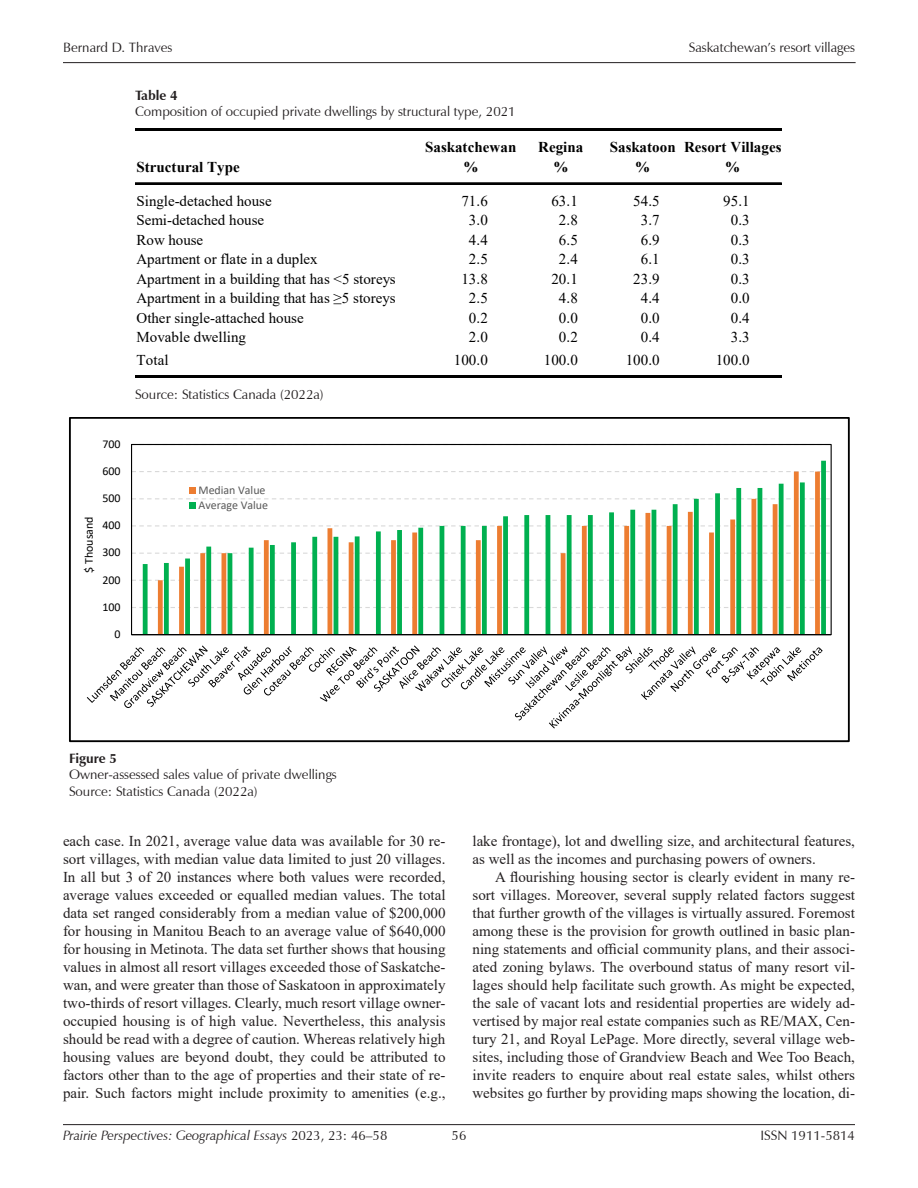
<style>
.page{position:relative;width:918px;height:1188px;background:#fff}
.page>*{position:absolute;margin:0;border:0;box-sizing:border-box;transform-origin:0 0}
.Body_Text{font:15px/18px "Times New Roman";color:#231f20;text-align:justify}
.t1{font:15px "Times New Roman";color:#000}
.t2{font:700 15px "Times New Roman";color:#000}
.t3{font:13.5px/16.2px "Zapf Humanist 601 BT";color:#231f20}
.t4{font:italic 13.5px "Zapf Humanist 601 BT";color:#231f20}
.t5{font:12px "Calibri";color:#000}
.t6{font:12px/14.5px "Calibri";letter-spacing:-.005em;color:#595959}
.s1{font-weight:700}
.s2{font-style:normal}
</style>
<div class="page">
<hr style="left:63px;top:62px;width:793px;height:1px;background:#231f20">
<hr style="left:63px;top:1124px;width:792px;height:1px;background:#231f20">
<hr style="left:135px;top:128px;width:646px;height:3px;background:#000">
<hr style="left:135px;top:183px;width:646px;height:1px;background:#000">
<hr style="left:135px;top:375px;width:646px;height:3px;background:#000">
<svg style="left:143px;top:461px;width:683px;height:173px"></svg>
<hr style="left:132px;top:634px;width:699px;height:1px;background:#000">
<svg style="left:87px;top:646px;width:736px;height:82px"></svg>
<div style="left:189px;top:487px;width:7px;height:7px;background:#ed7d31"></div>
<div style="left:189px;top:502px;width:7px;height:6px;background:#00b050"></div>
<div style="left:69px;top:418px;width:781px;height:324px;border:2px solid #000"></div>
<p class="t3" style="left:63px;top:39px;width:111px">Bernard D. Thraves</p>
<p class="t3" style="left:135px;top:88px;width:382px"><span class="s1">Table 4<br></span>Composition of occupied private dwellings by structural type, 2021</p>
<p class="t3" style="left:689px;top:39px;width:168px">Saskatchewan’s resort villages</p>
<p class="t2" style="left:425px;top:136px;width:93px">Saskatchewan</p>
<p class="t2" style="left:538px;top:136px;width:47px">Regina</p>
<p class="t2" style="left:610px;top:136px;width:173px">Saskatoon Resort Villages</p>
<p class="t2" style="left:137px;top:156px;width:105px">Structural Type</p>
<p class="t2" style="left:463px;top:156px;width:17px">%</p>
<p class="t2" style="left:553px;top:156px;width:17px">%</p>
<p class="t2" style="left:635px;top:156px;width:17px">%</p>
<p class="t2" style="left:725px;top:156px;width:17px">%</p>
<p class="t1" style="left:137px;top:190px;width:137px">Single-detached house</p>
<p class="t1" style="left:461px;top:190px;width:28px">71.6</p>
<p class="t1" style="left:551px;top:190px;width:28px">63.1</p>
<p class="t1" style="left:633px;top:190px;width:28px">54.5</p>
<p class="t1" style="left:723px;top:190px;width:28px">95.1</p>
<p class="t1" style="left:137px;top:210px;width:129px">Semi-detached house</p>
<p class="t1" style="left:469px;top:210px;width:20px">3.0</p>
<p class="t1" style="left:559px;top:210px;width:20px">2.8</p>
<p class="t1" style="left:641px;top:210px;width:20px">3.7</p>
<p class="t1" style="left:731px;top:210px;width:20px">0.3</p>
<p class="t1" style="left:137px;top:229px;width:68px">Row house</p>
<p class="t1" style="left:469px;top:229px;width:20px">4.4</p>
<p class="t1" style="left:559px;top:229px;width:20px">6.5</p>
<p class="t1" style="left:641px;top:229px;width:20px">6.9</p>
<p class="t1" style="left:731px;top:229px;width:20px">0.3</p>
<p class="t1" style="left:137px;top:249px;width:183px">Apartment or flate in a duplex</p>
<p class="t1" style="left:469px;top:249px;width:20px">2.5</p>
<p class="t1" style="left:559px;top:249px;width:20px">2.4</p>
<p class="t1" style="left:641px;top:249px;width:20px">6.1</p>
<p class="t1" style="left:731px;top:249px;width:20px">0.3</p>
<p class="t1" style="left:137px;top:268px;width:261px">Apartment in a building that has ˂5 storeys</p>
<p class="t1" style="left:461px;top:268px;width:28px">13.8</p>
<p class="t1" style="left:551px;top:268px;width:28px">20.1</p>
<p class="t1" style="left:633px;top:268px;width:28px">23.9</p>
<p class="t1" style="left:731px;top:268px;width:20px">0.3</p>
<p class="t1" style="left:137px;top:288px;width:261px">Apartment in a building that has ≥5 storeys</p>
<p class="t1" style="left:469px;top:288px;width:20px">2.5</p>
<p class="t1" style="left:559px;top:288px;width:20px">4.8</p>
<p class="t1" style="left:641px;top:288px;width:20px">4.4</p>
<p class="t1" style="left:731px;top:288px;width:20px">0.0</p>
<p class="t1" style="left:137px;top:307px;width:169px">Other single-attached house</p>
<p class="t1" style="left:469px;top:307px;width:20px">0.2</p>
<p class="t1" style="left:559px;top:307px;width:20px">0.0</p>
<p class="t1" style="left:641px;top:307px;width:20px">0.0</p>
<p class="t1" style="left:731px;top:307px;width:20px">0.4</p>
<p class="t1" style="left:137px;top:327px;width:111px">Movable dwelling</p>
<p class="t1" style="left:469px;top:327px;width:20px">2.0</p>
<p class="t1" style="left:559px;top:327px;width:20px">0.2</p>
<p class="t1" style="left:641px;top:327px;width:20px">0.4</p>
<p class="t1" style="left:731px;top:327px;width:20px">3.3</p>
<p class="t1" style="left:137px;top:349px;width:34px">Total</p>
<p class="t1" style="left:454px;top:349px;width:36px">100.0</p>
<p class="t1" style="left:544px;top:349px;width:36px">100.0</p>
<p class="t1" style="left:626px;top:349px;width:36px">100.0</p>
<p class="t1" style="left:716px;top:349px;width:36px">100.0</p>
<p class="t3" style="left:135px;top:386px;width:190px">Source: Statistics Canada (2022a)</p>
<p class="t5" style="left:81px;top:573px;width:58px;rotate:-90deg">$ Thousand</p>
<p class="t5" style="left:102px;top:436px;width:20px">700</p>
<p class="t5" style="left:102px;top:463px;width:20px">600</p>
<p class="t5" style="left:102px;top:490px;width:20px">500</p>
<p class="t5" style="left:102px;top:517px;width:20px">400</p>
<p class="t5" style="left:102px;top:544px;width:20px">300</p>
<p class="t5" style="left:102px;top:571px;width:20px">200</p>
<p class="t5" style="left:102px;top:598px;width:20px">100</p>
<p class="t5" style="left:115px;top:626px;width:8px">0</p>
<p class="t6" style="left:199px;top:482px;width:71px">Median Value<br>Average Value</p>
<p class="t3" style="left:69px;top:751px;width:269px"><span class="s1">Figure 5<br></span>Owner-assessed sales value of private dwellings<br>Source: Statistics Canada (2022a)</p>
<p class="Body_Text" style="left:63px;top:832px;width:384px">each case. In 2021, average value data was available for 30 re&shy;sort villages, with median value data limited to just 20 villages.<br>In all but 3 of 20 instances where both values were recorded, average values exceeded or equalled median values. The total data set ranged considerably from a median value of $200,000 for housing in Manitou Beach to an average value of $640,000 for housing in Metinota. The data set further shows that housing values in almost all resort villages exceeded those of Saskatche&shy;wan, and were greater than those of Saskatoon in approximately two-thirds of resort villages. Clearly, much resort village owner&shy;occupied housing is of high value. Nevertheless, this analysis should be read with a degree of caution. Whereas relatively high housing values are beyond doubt, they could be attributed to factors other than to the age of properties and their state of re&shy;pair. Such factors might include proximity to amenities (e.g.,</p>
<p class="Body_Text" style="left:472px;top:832px;width:384px">lake frontage), lot and dwelling size, and architectural features, as well as the incomes and purchasing powers of owners.</p>
<p class="Body_Text" style="left:472px;top:868px;width:384px;text-indent:22px">A flourishing housing sector is clearly evident in many re&shy;sort villages. Moreover, several supply related factors suggest that further growth of the villages is virtually assured. Foremost among these is the provision for growth outlined in basic plan&shy;ning statements and official community plans, and their associ&shy;ated zoning bylaws. The overbound status of many resort vil&shy;lages should help facilitate such growth. As might be expected, the sale of vacant lots and residential properties are widely ad&shy;vertised by major real estate companies such as RE/MAX, Cen&shy;tury 21, and Royal LePage. More directly, several village web&shy;sites, including those of Grandview Beach and Wee Too Beach, invite readers to enquire about real estate sales, whilst others websites go further by providing maps showing the location, di-</p>
<p class="t4" style="left:63px;top:1127px;width:326px">Prairie Perspectives: Geographical Essays <span class="s2">2023, 23: 46–58</span></p>
<p class="t3" style="left:452px;top:1127px;width:16px">56</p>
<p class="t3" style="left:761px;top:1127px;width:96px">ISSN 1911-5814</p>
</div>
